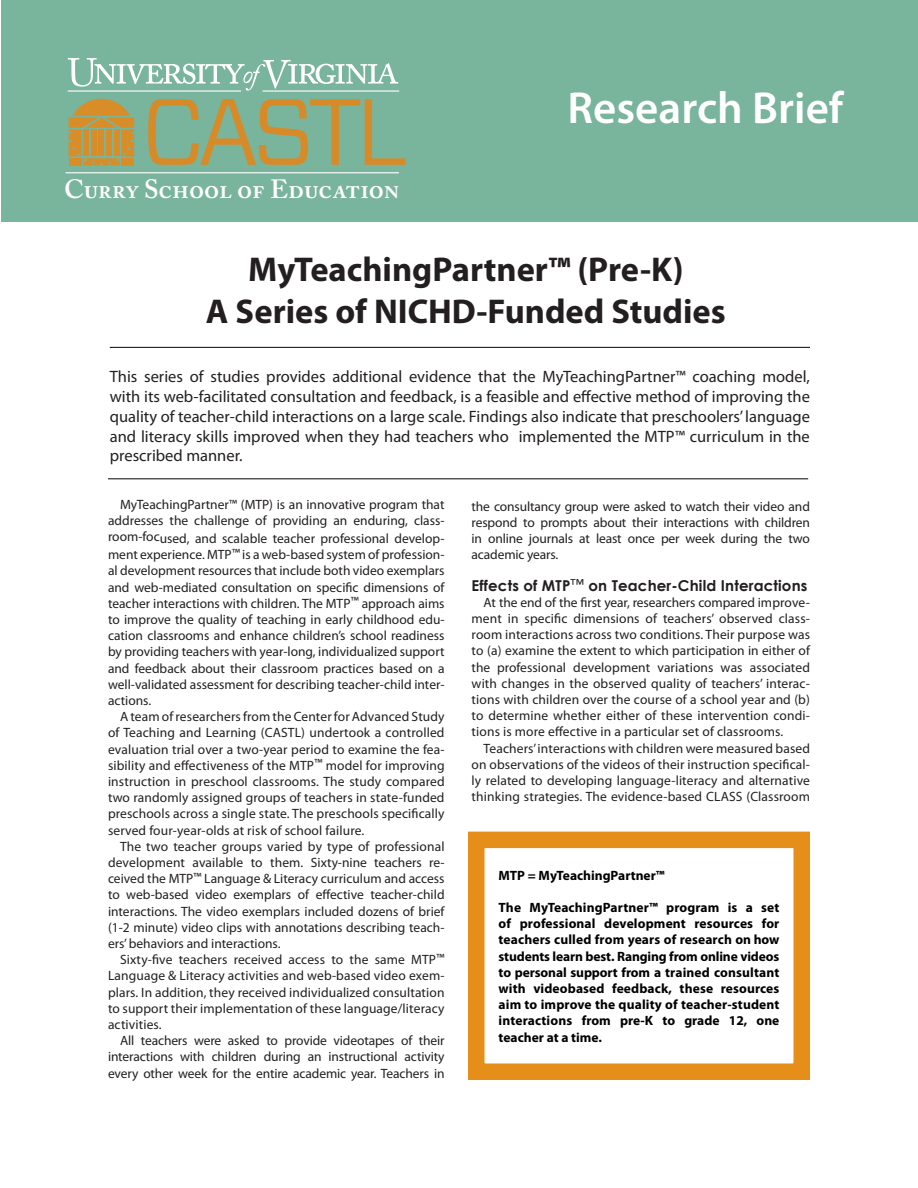
<style>
.page{position:relative;width:918px;height:1188px;background:#fff}
.page>*{position:absolute;margin:0;border:0;box-sizing:border-box;transform-origin:0 0}
.t1{font:93.75px "Forza";letter-spacing:-.07em;color:#d68b28}
.t2{font:600 45px "Myriad Pro";color:#fff}
.t3{font:700 34.5px "Myriad Pro";color:#231f20}
.t4{font:600 26.25px "Adobe Caslon Pro";color:#fff}
.t5{font:16.5px/19.8px "Myriad Pro";color:#231f20;text-align:justify}
.head1{font:700 15px "Century Gothic";letter-spacing:.01em;color:#231f20}
.t6{font:13.5px/16.2px "Myriad Pro";color:#231f20;text-align:justify}
.Pullout_Box{font:700 13.5px/16.2px "Myriad Pro";color:#000;text-align:justify}
.s1{font-weight:400;font-size:13.5px}
</style>
<div class="page">
<hr style="left:110px;top:347px;width:700px;height:1px;background:#231f20">
<hr style="left:108px;top:478px;width:700px;height:1px;background:#231f20">
<div style="left:468px;top:832px;width:342px;height:248px;border:16px solid #e58e19"></div>
<div style="left:2px;top:0;width:916px;height:222px;background:#79b49c"></div>
<svg style="left:69px;top:99px;width:65px;height:66px"></svg>
<svg style="left:68px;top:58px;width:330px;height:33px"></svg>
<hr style="left:68px;top:90px;width:173px;height:2px;background:#fff">
<hr style="left:263px;top:90px;width:136px;height:2px;background:#fff">
<hr style="left:65px;top:172px;width:334px;height:1px;background:#fff">
<p class="t1" style="left:141px;top:69px;width:269px">CASTL</p>
<p class="t2" style="left:568px;top:79px;width:277px">Research Brief</p>
<p class="t4" style="left:64px;top:174px;width:337px">Curry School of Education</p>
<p class="t3" style="left:248px;top:247px;width:437px">MyTeachingPartner™ (Pre-K)</p>
<p class="t3" style="left:206px;top:289px;width:521px">A Series of NICHD-Funded Studies</p>
<p class="t5" style="left:110px;top:367px;width:702px">This series of studies provides additional evidence that the MyTeachingPartner™ coaching model, with its web-facilitated consultation and feedback, is a feasible and effective method of improving the quality of teacher-child interactions on a large scale. Findings also indicate that preschoolers’ language and literacy skills improved when they had teachers who implemented the MTP™ curriculum in the prescribed manner.</p>
<p class="t6" style="left:108px;top:496px;width:338px;text-align:right">MyTeachingPartner™ (MTP) is an innovative program that addresses the challenge of providing an enduring, class-</p>
<p class="t6" style="left:108px;top:530px;width:338px">room-focused, and scalable teacher professional develop&shy;ment experience. MTP™ is a web-based system of profession&shy;al development resources that include both video exemplars and web-mediated consultation on specific dimensions of teacher interactions with children. The MTP™ approach aims to improve the quality of teaching in early childhood edu&shy;cation classrooms and enhance children’s school readiness by providing teachers with year-long, individualized support and feedback about their classroom practices based on a well-validated assessment for describing teacher-child inter&shy;actions.</p>
<p class="t6" style="left:108px;top:708px;width:338px;text-indent:12px">A team of researchers from the Center for Advanced Study of Teaching and Learning (CASTL) undertook a controlled evaluation trial over a two-year period to examine the fea&shy;sibility and effectiveness of the MTP™ model for improving instruction in preschool classrooms. The study compared two randomly assigned groups of teachers in state-funded preschools across a single state. The preschools specifically served four-year-olds at risk of school failure.</p>
<p class="t6" style="left:108px;top:838px;width:338px;text-indent:12px">The two teacher groups varied by type of professional development available to them. Sixty-nine teachers re&shy;ceived the MTP™ Language &amp; Literacy curriculum and access to web-based video exemplars of effective teacher-child interactions. The video exemplars included dozens of brief (1-2 minute) video clips with annotations describing teach&shy;ers’ behaviors and interactions.</p>
<p class="t6" style="left:108px;top:951px;width:338px;text-indent:12px">Sixty-five teachers received access to the same MTP™ Language &amp; Literacy activities and web-based video exem&shy;plars. In addition, they received individualized consultation to support their implementation of these language/literacy activities.</p>
<p class="t6" style="left:108px;top:1032px;width:338px;text-indent:12px">All teachers were asked to provide videotapes of their interactions with children during an instructional activity every other week for the entire academic year. Teachers in</p>
<p class="t6" style="left:472px;top:498px;width:340px">the consultancy group were asked to watch their video and respond to prompts about their interactions with children in online journals at least once per week during the two academic years.</p>
<p class="head1" style="left:472px;top:574px;width:337px">Effects of MTP<span class="s1">™</span> on Teacher-Child Interactions</p>
<p class="t6" style="left:472px;top:594px;width:340px;text-indent:12px">At the end of the first year, researchers compared improve&shy;ment in specific dimensions of teachers’ observed class&shy;room interactions across two conditions. Their purpose was to (a) examine the extent to which participation in either of the professional development variations was associated with changes in the observed quality of teachers’ interac&shy;tions with children over the course of a school year and (b) to determine whether either of these intervention condi&shy;tions is more effective in a particular set of classrooms.</p>
<p class="t6" style="left:472px;top:740px;width:340px;text-indent:12px">Teachers’ interactions with children were measured based on observations of the videos of their instruction specifical&shy;ly related to developing language-literacy and alternative thinking strategies. The evidence-based CLASS (Classroom</p>
<p class="Pullout_Box" style="left:499px;top:866px;width:168px">MTP = MyTeachingPartner™</p>
<p class="Pullout_Box" style="left:499px;top:899px;width:282px">The MyTeachingPartner™ program is a set of professional development resources for teachers culled from years of research on how students learn best. Ranging from online videos to personal support from a trained consultant with videobased feedback, these resources aim to improve the quality of teacher-student interactions from pre-K to grade 12, one teacher at a time.</p>
</div>
